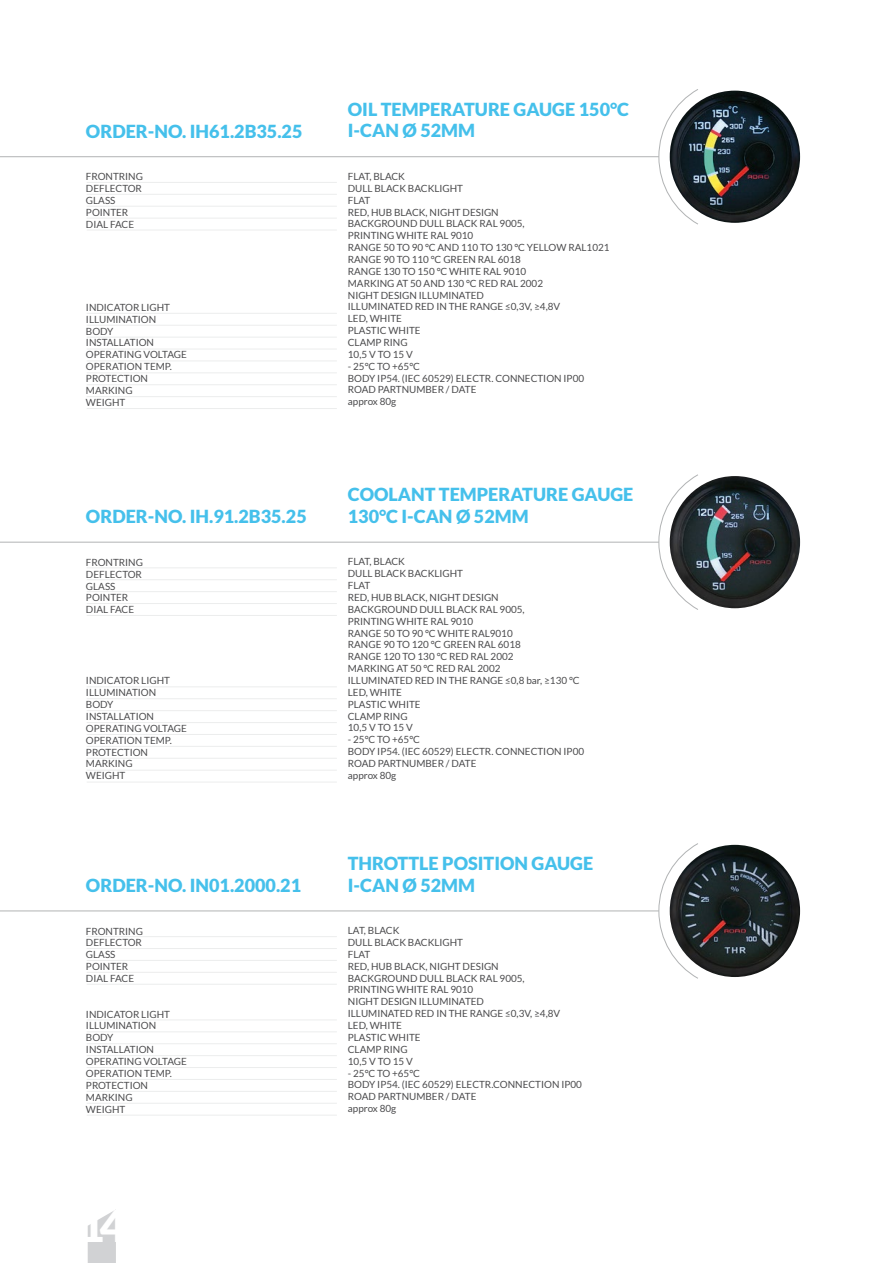
<style>
.page{position:relative;width:893px;height:1263px;background:#fff}
.page>*{position:absolute;margin:0;border:0;box-sizing:border-box;transform-origin:0 0}
.t1{font:900 43.65px "Lato";color:#fff}
.t2{font:900 18px/21.6px "Lato";color:#45c0eb}
.t3{font:9.9px/11.9px "Lato";color:#4b4b4d}
</style>
<div class="page">
<hr style="left:0;top:156px;width:659px;height:1px;background:#b1b3b4">
<svg style="left:658px;top:89px;width:40px;height:136px"></svg>
<hr style="left:87px;top:194px;width:250px;height:1px;background:#eceded">
<hr style="left:87px;top:182px;width:250px;height:1px;background:#eceded">
<hr style="left:87px;top:206px;width:250px;height:1px;background:#eceded">
<hr style="left:87px;top:218px;width:250px;height:1px;background:#eceded">
<hr style="left:87px;top:230px;width:250px;height:1px;background:#eceded">
<hr style="left:87px;top:313px;width:250px;height:1px;background:#eceded">
<hr style="left:87px;top:325px;width:250px;height:1px;background:#eceded">
<hr style="left:87px;top:337px;width:250px;height:1px;background:#eceded">
<hr style="left:87px;top:349px;width:250px;height:1px;background:#eceded">
<hr style="left:87px;top:361px;width:250px;height:1px;background:#eceded">
<hr style="left:87px;top:372px;width:250px;height:1px;background:#eceded">
<hr style="left:87px;top:384px;width:250px;height:1px;background:#eceded">
<hr style="left:87px;top:396px;width:250px;height:1px;background:#eceded">
<hr style="left:87px;top:408px;width:250px;height:1px;background:#eceded">
<hr style="left:0;top:542px;width:659px;height:1px;background:#b1b3b4">
<svg style="left:658px;top:474px;width:40px;height:136px"></svg>
<hr style="left:87px;top:579px;width:250px;height:1px;background:#eceded">
<hr style="left:87px;top:567px;width:250px;height:1px;background:#eceded">
<hr style="left:87px;top:591px;width:250px;height:1px;background:#eceded">
<hr style="left:87px;top:603px;width:250px;height:1px;background:#eceded">
<hr style="left:87px;top:615px;width:250px;height:1px;background:#eceded">
<hr style="left:87px;top:686px;width:250px;height:1px;background:#eceded">
<hr style="left:87px;top:698px;width:250px;height:1px;background:#eceded">
<hr style="left:87px;top:710px;width:250px;height:1px;background:#eceded">
<hr style="left:87px;top:722px;width:250px;height:1px;background:#eceded">
<hr style="left:87px;top:734px;width:250px;height:1px;background:#eceded">
<hr style="left:87px;top:746px;width:250px;height:1px;background:#eceded">
<hr style="left:87px;top:758px;width:250px;height:1px;background:#eceded">
<hr style="left:87px;top:770px;width:250px;height:1px;background:#eceded">
<hr style="left:87px;top:782px;width:250px;height:1px;background:#eceded">
<hr style="left:0;top:910px;width:659px;height:1px;background:#b1b3b4">
<svg style="left:658px;top:843px;width:40px;height:136px"></svg>
<hr style="left:87px;top:948px;width:250px;height:1px;background:#eceded">
<hr style="left:87px;top:936px;width:250px;height:1px;background:#eceded">
<hr style="left:87px;top:960px;width:250px;height:1px;background:#eceded">
<hr style="left:87px;top:972px;width:250px;height:1px;background:#eceded">
<hr style="left:87px;top:984px;width:250px;height:1px;background:#eceded">
<hr style="left:87px;top:1019px;width:250px;height:1px;background:#eceded">
<hr style="left:87px;top:1031px;width:250px;height:1px;background:#eceded">
<hr style="left:87px;top:1043px;width:250px;height:1px;background:#eceded">
<hr style="left:87px;top:1055px;width:250px;height:1px;background:#eceded">
<hr style="left:87px;top:1067px;width:250px;height:1px;background:#eceded">
<hr style="left:87px;top:1079px;width:250px;height:1px;background:#eceded">
<hr style="left:87px;top:1091px;width:250px;height:1px;background:#eceded">
<hr style="left:87px;top:1103px;width:250px;height:1px;background:#eceded">
<hr style="left:87px;top:1115px;width:250px;height:1px;background:#eceded">
<img style="left:670px;top:91px;width:130px;height:132px">
<img style="left:670px;top:476px;width:130px;height:132px">
<img style="left:670px;top:845px;width:130px;height:132px">
<svg style="left:88px;top:1209px;width:28px;height:54px"></svg>
<h2 class="t2" style="left:86px;top:120px;width:218px">ORDER-NO. IH61.2B35.25</h2>
<p class="t3" style="left:86px;top:171px;width:59px">FRONTRING<br>DEFLECTOR<br>GLASS<br>POINTER<br>DIAL FACE</p>
<p class="t3" style="left:86px;top:301px;width:102px">INDICATOR LIGHT<br>ILLUMINATION<br>BODY<br>INSTALLATION<br>OPERATING VOLTAGE<br>OPERATION TEMP.<br>PROTECTION<br>MARKING<br>WEIGHT</p>
<h2 class="t2" style="left:86px;top:505px;width:222px">ORDER-NO. IH.91.2B35.25</h2>
<p class="t3" style="left:86px;top:556px;width:59px">FRONTRING<br>DEFLECTOR<br>GLASS<br>POINTER<br>DIAL FACE</p>
<p class="t3" style="left:86px;top:675px;width:102px">INDICATOR LIGHT<br>ILLUMINATION<br>BODY<br>INSTALLATION<br>OPERATING VOLTAGE<br>OPERATION TEMP.<br>PROTECTION<br>MARKING<br>WEIGHT</p>
<h2 class="t2" style="left:86px;top:874px;width:217px">ORDER-NO. IN01.2000.21</h2>
<p class="t3" style="left:86px;top:925px;width:59px">FRONTRING<br>DEFLECTOR<br>GLASS<br>POINTER<br>DIAL FACE</p>
<p class="t3" style="left:86px;top:1008px;width:102px">INDICATOR LIGHT<br>ILLUMINATION<br>BODY<br>INSTALLATION<br>OPERATING VOLTAGE<br>OPERATION TEMP.<br>PROTECTION<br>MARKING<br>WEIGHT</p>
<h1 class="t1" style="left:79px;top:1201px;width:48px">14</h1>
<h2 class="t2" style="left:348px;top:98px;width:282px">OIL TEMPERATURE GAUGE 150°C<br>I-CAN Ø 52MM</h2>
<p class="t3" style="left:348px;top:170px;width:263px">FLAT, BLACK<br>DULL BLACK BACKLIGHT<br>FLAT<br>RED, HUB BLACK, NIGHT DESIGN<br>BACKGROUND DULL BLACK RAL 9005,<br>PRINTING WHITE RAL 9010<br>RANGE 50 TO 90 °C AND 110 TO 130 °C YELLOW RAL1021<br>RANGE 90 TO 110 °C GREEN RAL 6018<br>RANGE 130 TO 150 °C WHITE RAL 9010<br>MARKING AT 50 AND 130 °C RED RAL 2002<br>NIGHT DESIGN ILLUMINATED<br>ILLUMINATED RED IN THE RANGE ≤0,3V, ≥4,8V<br>LED, WHITE<br>PLASTIC WHITE<br>CLAMP RING<br>10,5 V TO 15 V</p>
<p class="t3" style="left:348px;top:360px;width:238px">- 25°C TO +65°C<br>BODY IP54. (IEC 60529) ELECTR. CONNECTION IP00<br>ROAD PARTNUMBER / DATE<br>approx 80g</p>
<h2 class="t2" style="left:348px;top:483px;width:287px">COOLANT TEMPERATURE GAUGE<br>130°C I-CAN Ø 52MM</h2>
<p class="t3" style="left:348px;top:556px;width:233px">FLAT, BLACK<br>DULL BLACK BACKLIGHT<br>FLAT<br>RED, HUB BLACK, NIGHT DESIGN<br>BACKGROUND DULL BLACK RAL 9005,<br>PRINTING WHITE RAL 9010<br>RANGE 50 TO 90 °C WHITE RAL9010<br>RANGE 90 TO 120 °C GREEN RAL 6018<br>RANGE 120 TO 130 °C RED RAL 2002<br>MARKING AT 50 °C RED RAL 2002<br>ILLUMINATED RED IN THE RANGE ≤0,8 bar, ≥130 °C<br>LED, WHITE<br>PLASTIC WHITE<br>CLAMP RING<br>10,5 V TO 15 V</p>
<p class="t3" style="left:348px;top:734px;width:238px">- 25°C TO +65°C<br>BODY IP54. (IEC 60529) ELECTR. CONNECTION IP00<br>ROAD PARTNUMBER / DATE<br>approx 80g</p>
<h2 class="t2" style="left:348px;top:852px;width:247px">THROTTLE POSITION GAUGE<br>I-CAN Ø 52MM</h2>
<p class="t3" style="left:348px;top:924px;width:214px">LAT, BLACK<br>DULL BLACK BACKLIGHT<br>FLAT<br>RED, HUB BLACK, NIGHT DESIGN<br>BACKGROUND DULL BLACK RAL 9005,<br>PRINTING WHITE RAL 9010<br>NIGHT DESIGN ILLUMINATED<br>ILLUMINATED RED IN THE RANGE ≤0,3V, ≥4,8V<br>LED, WHITE<br>PLASTIC WHITE<br>CLAMP RING<br>10,5 V TO 15 V</p>
<p class="t3" style="left:348px;top:1067px;width:236px">- 25°C TO +65°C<br>BODY IP54. (IEC 60529) ELECTR.CONNECTION IP00<br>ROAD PARTNUMBER / DATE<br>approx 80g</p>
</div>
